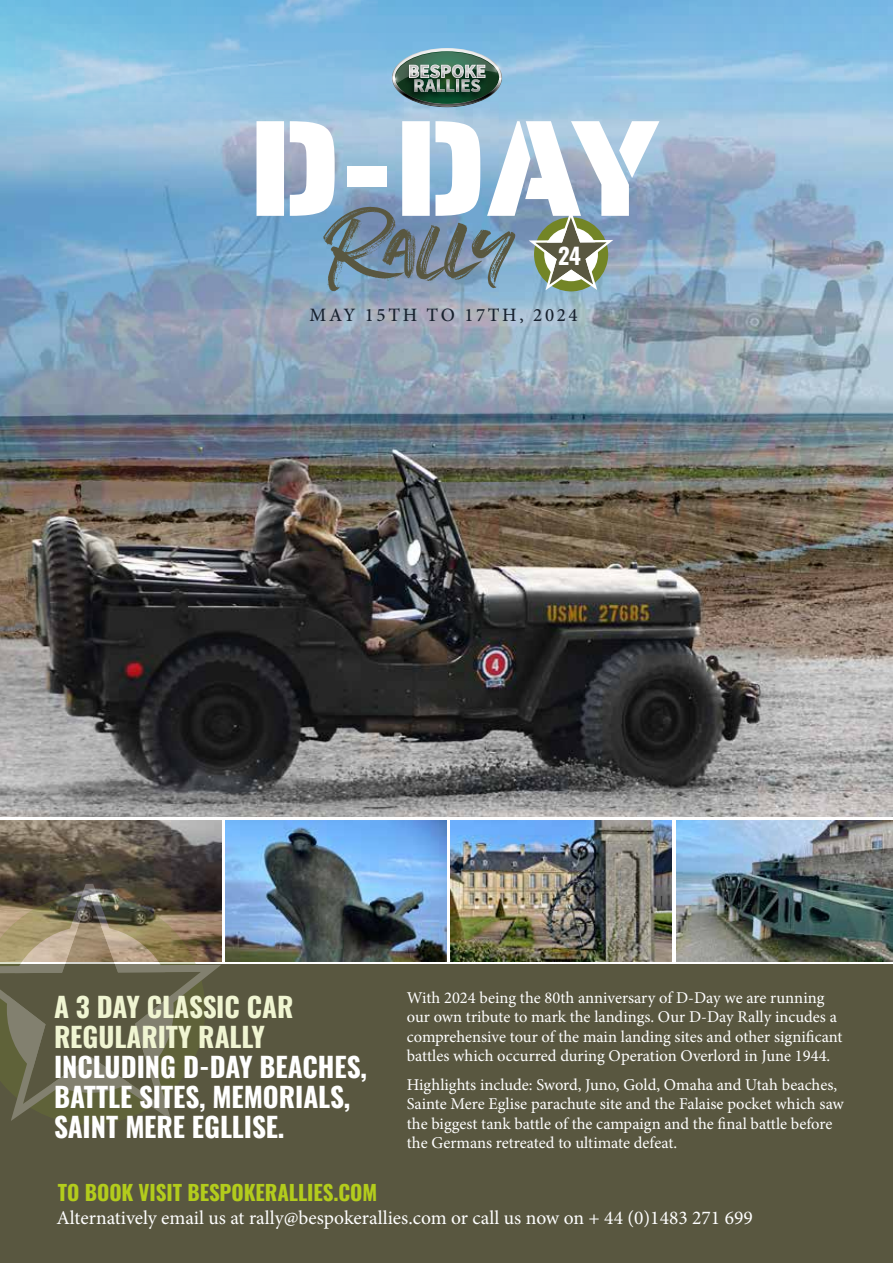
<style>
.page{position:relative;width:893px;height:1263px;background:#fff}
.page>*{position:absolute;margin:0;border:0;box-sizing:border-box;transform-origin:0 0}
.t1{font:700 27.3px/30px "Oswald";color:#fff}
.t2{font:700 27.3px/30px "Oswald";letter-spacing:-.005em;color:#f0f5d2}
.t3{font:700 22.5px "Oswald";color:#fff}
.t4{font:700 21px "Oswald";color:#b3cc1c}
.t5{font:19.5px "Minion Pro";color:#fff}
.t6{font:500 18.9px "Minion Pro";letter-spacing:.14em;color:#17212e}
.t7{font:16.5px/19.5px "Minion Pro";color:#fff}
</style>
<div class="page">
<img style="left:0;top:0;width:893px;height:817px">
<div style="left:0;top:964px;width:893px;height:299px;background:#595740"></div>
<div style="left:385px;top:68px;width:19px;height:21px;background:#92c1e5;border-radius:50%"></div>
<svg style="left:485px;top:55px;width:23px;height:25px"></svg>
<svg style="left:391px;top:48px;width:111px;height:59px;background:#658682"></svg>
<svg style="left:257px;top:121px;width:402px;height:170px"></svg>
<img style="left:0;top:821px;width:221px;height:63px">
<img style="left:225px;top:821px;width:222px;height:140px">
<img style="left:450px;top:821px;width:222px;height:140px">
<img style="left:676px;top:821px;width:217px;height:140px">
<svg style="left:0;top:884px;width:221px;height:237px"></svg>
<h2 class="t3" style="left:558px;top:236px;width:24px">24</h2>
<p class="t6" style="left:310px;top:303px;width:270px">MAY 15TH TO 17TH, 2024</p>
<h1 class="t2" style="left:54px;top:989px;width:241px">A 3 DAY CLASSIC CAR<br>REGULARITY RALLY</h1>
<h1 class="t1" style="left:54px;top:1049px;width:314px">INCLUDING D-DAY BEACHES,<br>BATTLE SITES, MEMORIALS,<br>SAINT MERE EGLLISE.</h1>
<p class="t4" style="left:58px;top:1173px;width:321px">TO BOOK VISIT BESPOKERALLIES.COM</p>
<p class="t7" style="left:407px;top:988px;width:437px">With 2024 being the 80th anniversary of D-Day we are running our own tribute to mark the landings. Our D-Day Rally incudes a comprehensive tour of the main landing sites and other significant battles which occurred during Operation Overlord in June 1944.</p>
<p class="t7" style="left:407px;top:1075px;width:439px">Highlights include: Sword, Juno, Gold, Omaha and Utah beaches, Sainte Mere Eglise parachute site and the Falaise pocket which saw the biggest tank battle of the campaign and the final battle before the Germans retreated to ultimate defeat.</p>
<p class="t5" style="left:56px;top:1205px;width:698px">Alternatively email us at rally@bespokerallies.com or call us now on + 44 (0)1483 271 699</p>
</div>
